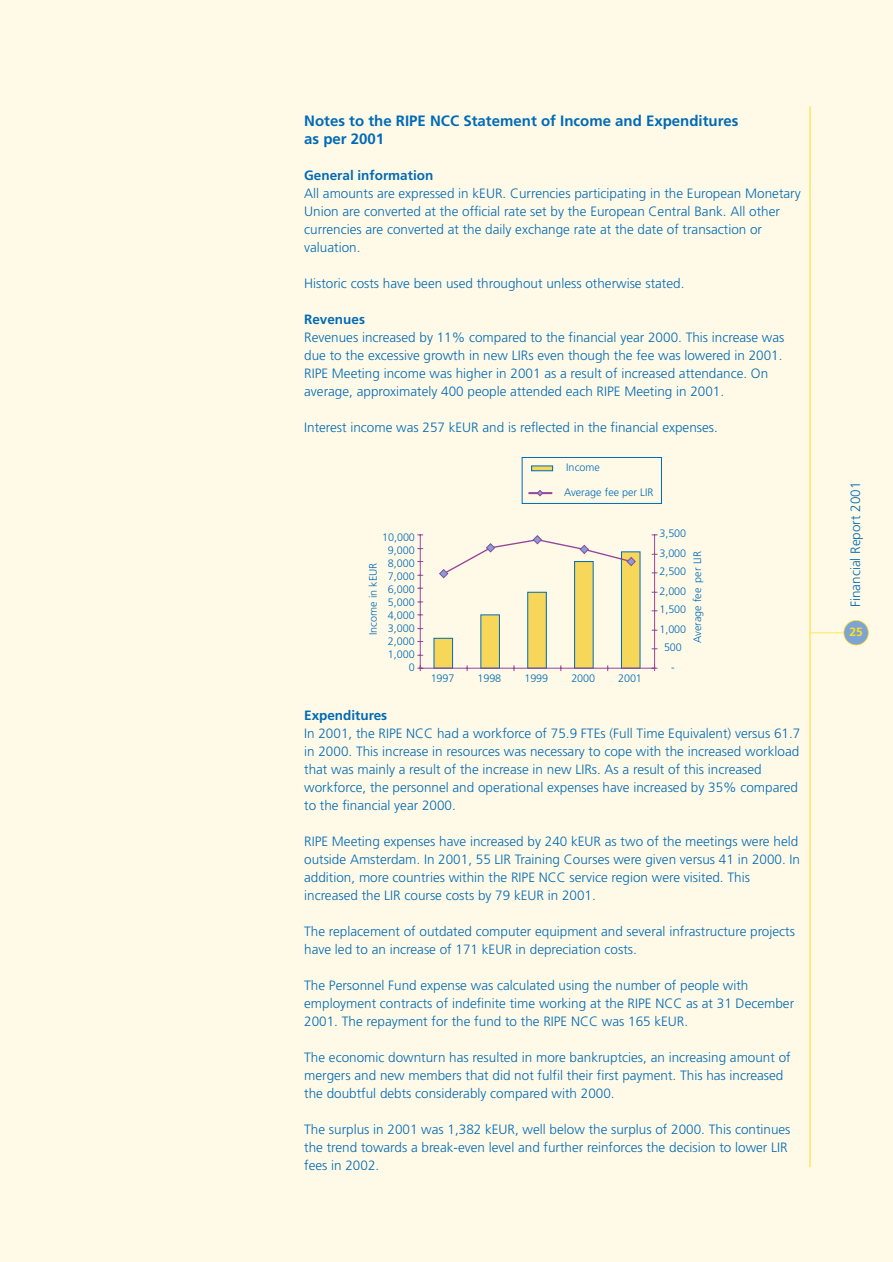
<style>
.page{position:relative;width:893px;height:1262px;background:#fff}
.page>*{position:absolute;margin:0;border:0;box-sizing:border-box;transform-origin:0 0}
.t1{font:700 15px/18px "Frutiger";color:#006bb6}
.t2{font:300 13.5px/18px "Frutiger";color:#006bb6}
.t3{font:700 13.5px "Frutiger";color:#006bb6}
.t4{font:700 12px "Frutiger";color:#ffdf1b}
.t5{font:300 10.8px/12.9px "Frutiger";color:#006bb6;text-align:right}
</style>
<div class="page">
<div style="left:0;top:0;width:892px;height:1261px;background:#fffae8"></div>
<hr style="left:809px;top:106px;width:1px;height:1061px;background:#ffe55d">
<div style="left:843px;top:620px;width:25px;height:25px;background:#7ea3d5;border-radius:50%"></div>
<div style="left:843px;top:620px;width:25px;height:25px;border:2px solid #ffdf1b;border-radius:50%"></div>
<hr style="left:809px;top:632px;width:34px;height:1px;background:#ffe55d">
<div style="left:434px;top:638px;width:18px;height:30px;background:#f6d759"></div>
<div style="left:433px;top:638px;width:20px;height:30px;border:1px solid #006bb6"></div>
<div style="left:481px;top:615px;width:18px;height:53px;background:#f6d759"></div>
<div style="left:480px;top:614px;width:20px;height:54px;border:1px solid #006bb6"></div>
<div style="left:527px;top:592px;width:19px;height:76px;background:#f6d759"></div>
<div style="left:527px;top:592px;width:19px;height:76px;border:1px solid #006bb6"></div>
<div style="left:574px;top:561px;width:19px;height:107px;background:#f6d759"></div>
<div style="left:574px;top:561px;width:19px;height:107px;border:1px solid #006bb6"></div>
<div style="left:621px;top:552px;width:19px;height:116px;background:#f6d759"></div>
<div style="left:621px;top:551px;width:19px;height:117px;border:1px solid #006bb6"></div>
<hr style="left:420px;top:535px;width:1px;height:133px;background:#95459a">
<hr style="left:420px;top:668px;width:234px;height:1px;background:#95459a">
<hr style="left:654px;top:535px;width:1px;height:133px;background:#95459a">
<svg style="left:439px;top:535px;width:197px;height:43px"></svg>
<div style="left:531px;top:466px;width:21px;height:5px;background:#f6d759"></div>
<hr style="left:529px;top:492px;width:22px;height:2px;background:#95459a">
<svg style="left:536px;top:490px;width:7px;height:7px"></svg>
<div style="left:522px;top:457px;width:139px;height:47px;border:1px solid #006bb6"></div>
<p class="t1" style="left:304px;top:113px;width:435px">Notes to the RIPE NCC Statement of Income and Expenditures as per 2001</p>
<p class="t3" style="left:304px;top:170px;width:131px">General information</p>
<p class="t2" style="left:304px;top:185px;width:498px">All amounts are expressed in kEUR. Currencies participating in the European Monetary Union are converted at the official rate set by the European Central Bank. All other currencies are converted at the daily exchange rate at the date of transaction or valuation.</p>
<p class="t2" style="left:304px;top:275px;width:382px">Historic costs have been used throughout unless otherwise stated.</p>
<p class="t3" style="left:304px;top:314px;width:62px">Revenues</p>
<p class="t2" style="left:304px;top:329px;width:482px">Revenues increased by 11% compared to the financial year 2000. This increase was due to the excessive growth in new LIRs even though the fee was lowered in 2001.<br>RIPE Meeting income was higher in 2001 as a result of increased attendance. On average, approximately 400 people attended each RIPE Meeting in 2001.</p>
<p class="t2" style="left:304px;top:419px;width:415px">Interest income was 257 kEUR and is reflected in the financial expenses.</p>
<p class="t5" style="left:382px;top:532px;width:34px">10,000<br>9,000<br>8,000<br>7,000<br>6,000<br>5,000<br>4,000<br>3,000<br>2,000<br>1,000<br>0</p>
<p class="t5" style="left:367px;top:635px;width:74px;rotate:-90deg">Income in kEUR</p>
<p class="t5" style="left:566px;top:462px;width:35px">Income</p>
<p class="t5" style="left:564px;top:486px;width:91px">Average fee per LIR</p>
<p class="t5" style="left:659px;top:528px;width:28px">3,500</p>
<p class="t5" style="left:659px;top:547px;width:28px">3,000</p>
<p class="t5" style="left:691px;top:643px;width:94px;rotate:-90deg">Average fee per LIR</p>
<p class="t5" style="left:659px;top:566px;width:28px">2,500</p>
<p class="t5" style="left:659px;top:585px;width:28px">2,000</p>
<p class="t5" style="left:659px;top:604px;width:28px">1,500</p>
<p class="t5" style="left:659px;top:623px;width:28px">1,000</p>
<p class="t5" style="left:664px;top:642px;width:19px">500</p>
<p class="t5" style="left:431px;top:672px;width:25px">1997</p>
<p class="t5" style="left:477px;top:672px;width:25px">1998</p>
<p class="t5" style="left:524px;top:672px;width:25px">1999</p>
<p class="t5" style="left:571px;top:672px;width:25px">2000</p>
<p class="t5" style="left:618px;top:672px;width:25px">2001</p>
<p class="t5" style="left:671px;top:661px;width:5px">-</p>
<p class="t3" style="left:304px;top:710px;width:85px">Expenditures</p>
<p class="t2" style="left:304px;top:725px;width:497px">In 2001, the RIPE NCC had a workforce of 75.9 FTEs (Full Time Equivalent) versus 61.7 in 2000. This increase in resources was necessary to cope with the increased workload that was mainly a result of the increase in new LIRs. As a result of this increased workforce, the personnel and operational expenses have increased by 35% compared to the financial year 2000.</p>
<p class="t2" style="left:304px;top:833px;width:497px">RIPE Meeting expenses have increased by 240 kEUR as two of the meetings were held outside Amsterdam. In 2001, 55 LIR Training Courses were given versus 41 in 2000. In addition, more countries within the RIPE NCC service region were visited. This increased the LIR course costs by 79 kEUR in 2001.</p>
<p class="t2" style="left:304px;top:923px;width:492px">The replacement of outdated computer equipment and several infrastructure projects have led to an increase of 171 kEUR in depreciation costs.</p>
<p class="t2" style="left:304px;top:977px;width:491px">The Personnel Fund expense was calculated using the number of people with employment contracts of indefinite time working at the RIPE NCC as at 31 December<br>2001. The repayment for the fund to the RIPE NCC was 165 kEUR.</p>
<p class="t2" style="left:304px;top:1049px;width:488px">The economic downturn has resulted in more bankruptcies, an increasing amount of mergers and new members that did not fulfil their first payment. This has increased the doubtful debts considerably compared with 2000.</p>
<p class="t2" style="left:304px;top:1121px;width:488px">The surplus in 2001 was 1,382 kEUR, well below the surplus of 2000. This continues the trend towards a break-even level and further reinforces the decision to lower LIR fees in 2002.</p>
<p class="t2" style="left:847px;top:607px;width:127px;rotate:-90deg">Financial Report 2001</p>
<p class="t4" style="left:849px;top:627px;width:15px">25</p>
</div>
